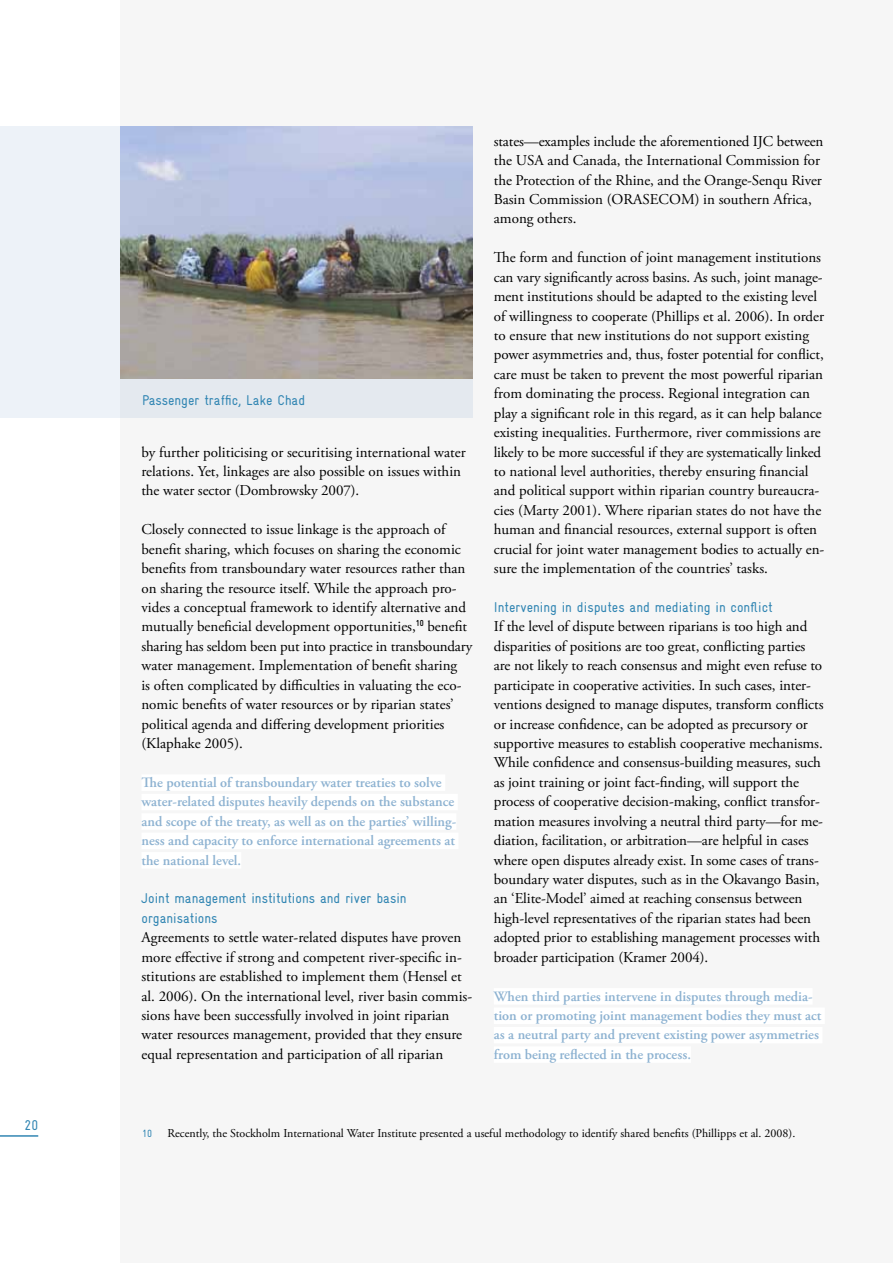
<style>
.page{position:relative;width:893px;height:1263px;background:#fff}
.page>*{position:absolute;margin:0;border:0;box-sizing:border-box;transform-origin:0 0}
.t1{font:15px/19.4px "Adobe Garamond Pro";color:#000}
.t2{font:600 14.25px/19.4px "Adobe Garamond Pro";color:#8db2d1}
.t3{font:14.25px/19.4px "Gravur Condensed";color:#3286b3}
.t4{font:12px "Adobe Garamond Pro";color:#000}
.t5{font:10.5px "Gravur Condensed";color:#3286b3}
</style>
<div class="page">
<div style="left:121px;top:0;width:772px;height:1263px;background:#f6f6f6"></div>
<div style="left:141px;top:774px;width:304px;height:17px;background:#fff"></div>
<div style="left:141px;top:794px;width:317px;height:16px;background:#fff"></div>
<div style="left:141px;top:813px;width:315px;height:17px;background:#fff"></div>
<div style="left:141px;top:833px;width:317px;height:16px;background:#fff"></div>
<div style="left:141px;top:852px;width:100px;height:16px;background:#fff"></div>
<div style="left:494px;top:988px;width:319px;height:16px;background:#fff"></div>
<div style="left:494px;top:1007px;width:331px;height:17px;background:#fff"></div>
<div style="left:494px;top:1027px;width:328px;height:16px;background:#fff"></div>
<div style="left:494px;top:1046px;width:197px;height:17px;background:#fff"></div>
<div style="left:0;top:126px;width:473px;height:292px;background:#edf2f8"></div>
<img style="left:121px;top:126px;width:352px;height:253px">
<hr style="left:0;top:1135px;width:38px;height:2px;background:#3286b3">
<p class="t3" style="left:25px;top:1115px;width:15px">20</p>
<p class="t3" style="left:142px;top:390px;width:165px">Passenger traffic, Lake Chad</p>
<p class="t1" style="left:141px;top:443px;width:326px">by further politicising or securitising international water relations. Yet, linkages are also possible on issues within the water sector (Dombrowsky 2007).</p>
<p class="t1" style="left:141px;top:520px;width:332px">Closely connected to issue linkage is the approach of benefit sharing, which focuses on sharing the economic benefits from transboundary water resources rather than on sharing the resource itself. While the approach pro&shy;vides a conceptual framework to identify alternative and mutually beneficial development opportunities,<sup>10</sup> benefit sharing has seldom been put into practice in transboundary water management. Implementation of benefit sharing<br>is often complicated by difficulties in valuating the eco&shy;nomic benefits of water resources or by riparian states’ political agenda and differing development priorities (Klaphake 2005).</p>
<p class="t2" style="left:141px;top:773px;width:316px">The potential of transboundary water treaties to solve water-related disputes heavily depends on the substance and scope of the treaty, as well as on the parties’ willing&shy;ness and capacity to enforce international agreements at the national level.</p>
<p class="t3" style="left:141px;top:889px;width:267px">Joint management institutions and river basin organisations</p>
<p class="t1" style="left:141px;top:928px;width:332px">Agreements to settle water-related disputes have proven more effective if strong and competent river-specific in&shy;stitutions are established to implement them (Hensel et al. 2006). On the international level, river basin commis&shy;sions have been successfully involved in joint riparian water resources management, provided that they ensure equal representation and participation of all riparian</p>
<p class="t1" style="left:494px;top:132px;width:331px">states—examples include the aforementioned IJC between the USA and Canada, the International Commission for the Protection of the Rhine, and the Orange-Senqu River Basin Commission (ORASECOM) in southern Africa, among others.</p>
<p class="t1" style="left:494px;top:248px;width:332px">The form and function of joint management institutions can vary significantly across basins. As such, joint manage&shy;ment institutions should be adapted to the existing level of willingness to cooperate (Phillips et al. 2006). In order to ensure that new institutions do not support existing power asymmetries and, thus, foster potential for conflict, care must be taken to prevent the most powerful riparian from dominating the process. Regional integration can play a significant role in this regard, as it can help balance existing inequalities. Furthermore, river commissions are likely to be more successful if they are systematically linked to national level authorities, thereby ensuring financial and political support within riparian country bureaucra&shy;cies (Marty 2001). Where riparian states do not have the human and financial resources, external support is often crucial for joint water management bodies to actually en&shy;sure the implementation of the countries’ tasks.</p>
<p class="t3" style="left:494px;top:597px;width:280px">I ntervening in disputes and mediating in conflict</p>
<p class="t1" style="left:494px;top:617px;width:331px">If the level of dispute between riparians is too high and disparities of positions are too great, conflicting parties are not likely to reach consensus and might even refuse to participate in cooperative activities. In such cases, inter&shy;ventions designed to manage disputes, transform conflicts or increase confidence, can be adopted as precursory or supportive measures to establish cooperative mechanisms.<br>While confidence and consensus-building measures, such as joint training or joint fact-finding, will support the process of cooperative decision-making, conflict transfor&shy;mation measures involving a neutral third party—for me&shy;diation, facilitation, or arbitration—are helpful in cases where open disputes already exist. In some cases of trans&shy;boundary water disputes, such as in the Okavango Basin, an ‘Elite-Model’ aimed at reaching consensus between high-level representatives of the riparian states had been adopted prior to establishing management processes with broader participation (Kramer 2004).</p>
<p class="t2" style="left:494px;top:986px;width:329px">When third parties intervene in disputes through media&shy;tion or promoting joint management bodies they must act as a neutral party and prevent existing power asymmetries from being reflected in the process.</p>
<p class="t5" style="left:142px;top:1127px;width:12px">10</p>
<p class="t4" style="left:168px;top:1126px;width:629px">Recently, the Stockholm International Water Institute presented a useful methodology to identify shared benefits (Phillipps et al. 2008).</p>
</div>
